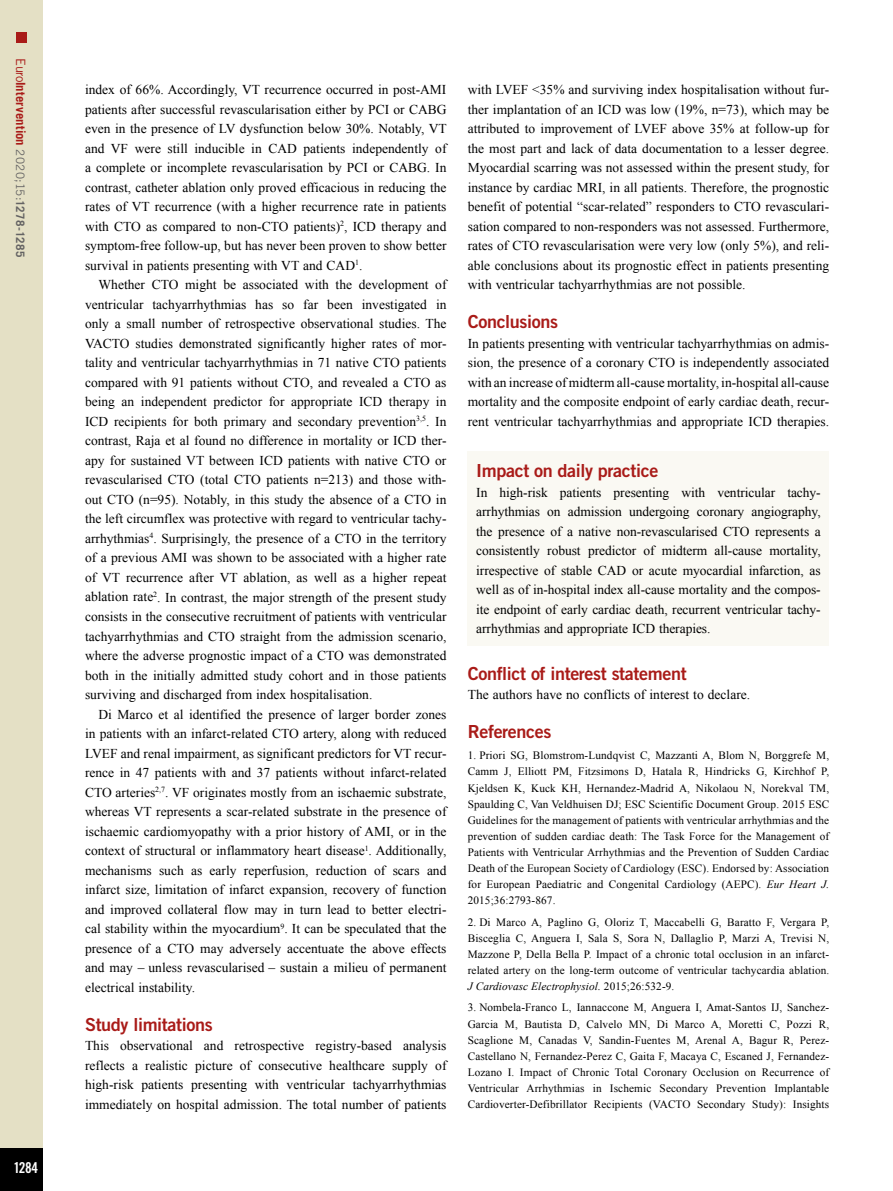
<style>
.page{position:relative;width:893px;height:1191px;background:#fff}
.page>*{position:absolute;margin:0;border:0;box-sizing:border-box;transform-origin:0 0}
.t1{font:18px "Trade Gothic LT Std Bd 2";letter-spacing:-.02em;color:#a91b18}
.t2{font:15px "Trade Gothic LT Std Bd Cn 20";color:#fff}
.t3{font:13.5px/19.5px "Times New Roman";color:#000;text-align:justify}
.t4{font:700 12.75px "Trade Gothic LT Std";letter-spacing:.005em;color:#a91b18}
.t5{font:11.25px/16px "Times New Roman";letter-spacing:.01em;color:#000;text-align:justify}
.s1{font-weight:400}
.s2{font-weight:400;font-size:11.7px;color:#646363}
.s3{font-size:11.7px;color:#646363}
.s4{font-style:italic}
</style>
<div class="page">
<div style="left:0;top:0;width:43px;height:1191px;background:#e4e0c5"></div>
<div style="left:0;top:1148px;width:43px;height:43px;background:#000"></div>
<div style="left:16px;top:32px;width:10px;height:10px;background:#a91b18"></div>
<div style="left:468px;top:451px;width:361px;height:195px;background:#faf9f3"></div>
<p class="t4" style="left:29px;top:58px;width:201px;rotate:90deg"><span class="s1">Euro</span>Intervention <span class="s2">2020;15:</span><span class="s3">1278-1285</span></p>
<p class="t2" style="left:13px;top:1158px;width:26px">1284</p>
<p class="t3" style="left:85px;top:80px;width:363px">index of 66%. Accordingly, VT recurrence occurred in post-AMI patients after successful revascularisation either by PCI or CABG even in the presence of LV dysfunction below 30%. Notably, VT and VF were still inducible in CAD patients independently of a complete or incomplete revascularisation by PCI or CABG. In contrast, catheter ablation only proved efficacious in reducing the rates of VT recurrence (with a higher recurrence rate in patients with CTO as compared to non-CTO patients)<sup>2</sup>, ICD therapy and symptom-free follow-up, but has never been proven to show better survival in patients presenting with VT and CAD<sup>1</sup>.</p>
<p class="t3" style="left:85px;top:275px;width:363px;text-indent:14px">Whether CTO might be associated with the development of ventricular tachyarrhythmias has so far been investigated in only a small number of retrospective observational studies. The VACTO studies demonstrated significantly higher rates of mor&shy;tality and ventricular tachyarrhythmias in 71 native CTO patients compared with 91 patients without CTO, and revealed a CTO as being an independent predictor for appropriate ICD therapy in ICD recipients for both primary and secondary prevention<sup>3,5</sup>. In contrast, Raja et al found no difference in mortality or ICD ther&shy;apy for sustained VT between ICD patients with native CTO or revascularised CTO (total CTO patients n=213) and those with&shy;out CTO (n=95). Notably, in this study the absence of a CTO in the left circumflex was protective with regard to ventricular tachy&shy;arrhythmias<sup>4</sup>. Surprisingly, the presence of a CTO in the territory of a previous AMI was shown to be associated with a higher rate of VT recurrence after VT ablation, as well as a higher repeat ablation rate<sup>2</sup>. In contrast, the major strength of the present study consists in the consecutive recruitment of patients with ventricular tachyarrhythmias and CTO straight from the admission scenario, where the adverse prognostic impact of a CTO was demonstrated both in the initially admitted study cohort and in those patients surviving and discharged from index hospitalisation.</p>
<p class="t3" style="left:85px;top:704px;width:363px;text-indent:14px">Di Marco et al identified the presence of larger border zones in patients with an infarct-related CTO artery, along with reduced LVEF and renal impairment, as significant predictors for VT recur&shy;rence in 47 patients with and 37 patients without infarct-related CTO arteries<sup>2,7</sup>. VF originates mostly from an ischaemic substrate, whereas VT represents a scar-related substrate in the presence of ischaemic cardiomyopathy with a prior history of AMI, or in the context of structural or inflammatory heart disease<sup>1</sup>. Additionally, mechanisms such as early reperfusion, reduction of scars and infarct size, limitation of infarct expansion, recovery of function and improved collateral flow may in turn lead to better electri&shy;cal stability within the myocardium<sup>9</sup>. It can be speculated that the presence of a CTO may adversely accentuate the above effects and may – unless revascularised – sustain a milieu of permanent electrical instability.</p>
<h1 class="t1" style="left:85px;top:1013px;width:129px">Study limitations</h1>
<p class="t3" style="left:85px;top:1035px;width:363px">This observational and retrospective registry-based analysis reflects a realistic picture of consecutive healthcare supply of high-risk patients presenting with ventricular tachyarrhythmias immediately on hospital admission. The total number of patients</p>
<p class="t3" style="left:468px;top:80px;width:363px">with LVEF &lt;35% and surviving index hospitalisation without fur&shy;ther implantation of an ICD was low (19%, n=73), which may be attributed to improvement of LVEF above 35% at follow-up for the most part and lack of data documentation to a lesser degree.<br>Myocardial scarring was not assessed within the present study, for instance by cardiac MRI, in all patients. Therefore, the prognostic benefit of potential “scar-related” responders to CTO revasculari&shy;sation compared to non-responders was not assessed. Furthermore, rates of CTO revascularisation were very low (only 5%), and reli&shy;able conclusions about its prognostic effect in patients presenting with ventricular tachyarrhythmias are not possible.</p>
<h1 class="t1" style="left:468px;top:311px;width:92px">Conclusions</h1>
<p class="t3" style="left:468px;top:333px;width:363px">In patients presenting with ventricular tachyarrhythmias on admis&shy;sion, the presence of a coronary CTO is independently associated with an increase of midterm all-cause mortality, in-hospital all-cause mortality and the composite endpoint of early cardiac death, recur&shy;rent ventricular tachyarrhythmias and appropriate ICD therapies.</p>
<h1 class="t1" style="left:476px;top:459px;width:184px">Impact on daily practice</h1>
<p class="t3" style="left:476px;top:482px;width:346px">In high-risk patients presenting with ventricular tachy&shy;arrhythmias on admission undergoing coronary angiography, the presence of a native non-revascularised CTO represents a consistently robust predictor of midterm all-cause mortality, irrespective of stable CAD or acute myocardial infarction, as well as of in-hospital index all-cause mortality and the compos&shy;ite endpoint of early cardiac death, recurrent ventricular tachy&shy;arrhythmias and appropriate ICD therapies.</p>
<h1 class="t1" style="left:468px;top:662px;width:220px">Conflict of interest statement</h1>
<p class="t3" style="left:468px;top:684px;width:284px">The authors have no conflicts of interest to declare.</p>
<h1 class="t1" style="left:468px;top:720px;width:85px">References</h1>
<p class="t5" style="left:468px;top:747px;width:363px">1. Priori SG, Blomstrom-Lundqvist C, Mazzanti A, Blom N, Borggrefe M, Camm J, Elliott PM, Fitzsimons D, Hatala R, Hindricks G, Kirchhof P, Kjeldsen K, Kuck KH, Hernandez-Madrid A, Nikolaou N, Norekval TM, Spaulding C, Van Veldhuisen DJ; ESC Scientific Document Group. 2015 ESC Guidelines for the management of patients with ventricular arrhythmias and the prevention of sudden cardiac death: The Task Force for the Management of Patients with Ventricular Arrhythmias and the Prevention of Sudden Cardiac Death of the European Society of Cardiology (ESC). Endorsed by: Association for European Paediatric and Congenital Cardiology (AEPC). <span class="s4">Eur Heart J.<br></span>2015;36:2793-867.</p>
<p class="t5" style="left:468px;top:913px;width:363px">2. Di Marco A, Paglino G, Oloriz T, Maccabelli G, Baratto F, Vergara P, Bisceglia C, Anguera I, Sala S, Sora N, Dallaglio P, Marzi A, Trevisi N, Mazzone P, Della Bella P. Impact of a chronic total occlusion in an infarct&shy;related artery on the long-term outcome of ventricular tachycardia ablation.<br><span class="s4">J Cardiovasc Electrophysiol.</span> 2015;26:532-9.</p>
<p class="t5" style="left:468px;top:999px;width:363px">3. Nombela-Franco L, Iannaccone M, Anguera I, Amat-Santos IJ, Sanchez-Garcia M, Bautista D, Calvelo MN, Di Marco A, Moretti C, Pozzi R, Scaglione M, Canadas V, Sandin-Fuentes M, Arenal A, Bagur R, Perez-Castellano N, Fernandez-Perez C, Gaita F, Macaya C, Escaned J, Fernandez-Lozano I. Impact of Chronic Total Coronary Occlusion on Recurrence of Ventricular Arrhythmias in Ischemic Secondary Prevention Implantable Cardioverter-Defibrillator Recipients (VACTO Secondary Study): Insights</p>
</div>
